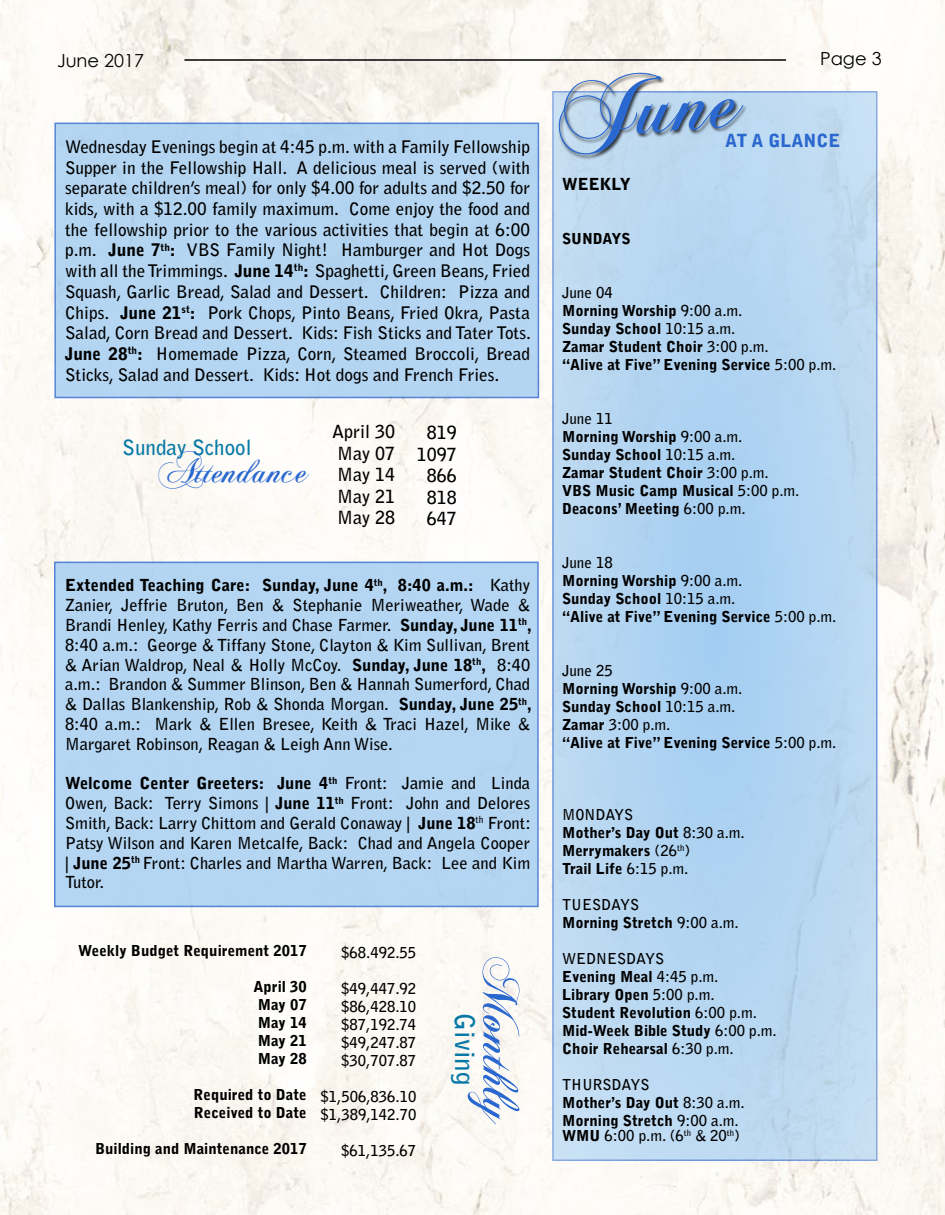
<style>
.page{position:relative;width:945px;height:1215px;background:#fff}
.page>*{position:absolute;margin:0;border:0;box-sizing:border-box;transform-origin:0 0}
.t1{font:90px "Chopin Script";color:#2a67ce}
.t2{font:54px "Chopin Script";color:#2a67ce}
.t3{font:36px "Chopin Script";color:#2a67ce}
.t4{font:700 27px "Bell Gothic Std";color:#0879a6}
.t5{font:700 21px "Bell Gothic Std";color:#0879a6}
.t6{font:700 18px/21.6px "Bell Gothic Std";color:#000;text-align:justify}
.t7{font:18px "Century Gothic";color:#000}
.t8{font:900 18px "Bell Gothic Std";color:#2a67ce}
.t9{font:700 17.25px/20.7px "Bell Gothic Std";color:#000;text-align:justify}
.t10{font:700 16.5px/19.8px "Bell Gothic Std";color:#000;text-align:justify}
.t11{font:900 16.5px "Bell Gothic Std";color:#000}
.t12{font:900 15px/18px "Bell Gothic Std";color:#000}
.t13{font:700 15px/18px "Bell Gothic Std";color:#000}
.s1{font-weight:900}
.s2{font-weight:700}
</style>
<div class="page">
<img style="left:0;top:0;width:945px;height:1215px">
<div style="left:54px;top:123px;width:485px;height:275px;background:#b4d5f2;border:2px solid #2a67ce"></div>
<hr style="left:184px;top:59px;width:602px;height:2px;background:#000">
<svg style="left:552px;top:91px;width:326px;height:1070px;background:#b6d6f1"></svg>
<div style="left:558px;top:72px;width:190px;height:88px;background:#000;opacity:.75"></div>
<div style="left:54px;top:562px;width:485px;height:345px;background:#b4d6f2;border:2px solid #2a67ce"></div>
<p class="t7" style="left:57px;top:48px;width:89px">June 2017</p>
<p class="t7" style="left:820px;top:45px;width:63px">Page 3</p>
<h1 class="t1" style="left:553px;top:55px;width:186px;rotate:-4deg">June</h1>
<p class="t8" style="left:725px;top:130px;width:117px">AT A GLANCE</p>
<p class="t9" style="left:65px;top:136px;width:467px">Wednesday Evenings begin at 4:45 p.m. with a Family Fellowship Supper in the Fellowship Hall. A delicious meal is served (with separate children’s meal) for only $4.00 for adults and $2.50 for kids, with a $12.00 family maximum. Come enjoy the food and the fellowship prior to the various activities that begin at 6:00 p.m. <span class="s1">June 7</span><sup>th</sup><span class="s1">:</span> VBS Family Night! Hamburger and Hot Dogs with all the Trimmings. <span class="s1">June 14</span><sup>th</sup><span class="s1">:</span> Spaghetti, Green Beans, Fried Squash, Garlic Bread, Salad and Dessert. Children: Pizza and Chips. <span class="s1">June 21</span><sup>st</sup><span class="s1">:</span> Pork Chops, Pinto Beans, Fried Okra, Pasta Salad, Corn Bread and Dessert. Kids: Fish Sticks and Tater Tots.<br><span class="s1">June 28</span><sup>th</sup><span class="s1">:</span> Homemade Pizza, Corn, Steamed Broccoli, Bread Sticks, Salad and Dessert. Kids: Hot dogs and French Fries.</p>
<p class="t11" style="left:562px;top:174px;width:70px">WEEKLY</p>
<p class="t12" style="left:562px;top:229px;width:70px">SUNDAYS</p>
<p class="t12" style="left:562px;top:283px;width:276px"><span class="s2">June 04<br></span>Morning Worship <span class="s2">9:00 a.m.<br></span>Sunday School <span class="s2">10:15 a.m.<br></span>Zamar Student Choir <span class="s2">3:00 p.m.<br></span>“Alive at Five” Evening Service <span class="s2">5:00 p.m.</span></p>
<h3 class="t5" style="left:122px;top:435px;width:131px">Sunday School</h3>
<h3 class="t3" style="left:159px;top:448px;width:152px">Attendance</h3>
<p class="t6" style="left:332px;top:421px;width:64px">April 30<br>May 07<br>May 14<br>May 21<br>May 28</p>
<p class="t6" style="left:417px;top:422px;width:42px;text-align:center">819<br>1097<br>866<br>818<br>647</p>
<p class="t10" style="left:65px;top:576px;width:468px"><span class="s1">Extended Teaching Care: Sunday, June 4</span><sup>th</sup><span class="s1">, 8:40 a.m.:</span> Kathy Zanier, Jeffrie Bruton, Ben &amp; Stephanie Meriweather, Wade &amp; Brandi Henley, Kathy Ferris and Chase Farmer. <span class="s1">Sunday, June 11</span><sup>th</sup><span class="s1">, </span>8:40 a.m.: George &amp; Tiffany Stone, Clayton &amp; Kim Sullivan, Brent &amp; Arian Waldrop, Neal &amp; Holly McCoy. <span class="s1">Sunday, June 18</span><sup>th</sup><span class="s1">,</span> 8:40 a.m.: Brandon &amp; Summer Blinson, Ben &amp; Hannah Sumerford, Chad &amp; Dallas Blankenship, Rob &amp; Shonda Morgan. <span class="s1">Sunday, June 25</span><sup>th</sup><span class="s1">, </span>8:40 a.m.: Mark &amp; Ellen Bresee, Keith &amp; Traci Hazel, Mike &amp; Margaret Robinson, Reagan &amp; Leigh Ann Wise.</p>
<p class="t10" style="left:65px;top:774px;width:467px"><span class="s1">Welcome Center Greeters: June 4</span><sup>th</sup> Front: Jamie and Linda Owen, Back: Terry Simons | <span class="s1">June 11</span><sup>th</sup> Front: John and Delores Smith, Back: Larry Chittom and Gerald Conaway | <span class="s1">June 18</span><sup>th</sup> Front:<br>Patsy Wilson and Karen Metcalfe, Back: Chad and Angela Cooper | <span class="s1">June 25</span><sup>th</sup> Front: Charles and Martha Warren, Back: Lee and Kim Tutor.</p>
<p class="t12" style="left:78px;top:942px;width:230px">Weekly Budget Requirement 2017</p>
<p class="t12" style="left:254px;top:978px;width:55px;text-align:justify">April 30<br>May 07<br>May 14<br>May 21<br>May 28</p>
<p class="t12" style="left:194px;top:1086px;width:115px">Required to Date<br>Received to Date</p>
<p class="t12" style="left:95px;top:1140px;width:213px">Building and Maintenance 2017</p>
<p class="t13" style="left:341px;top:944px;width:77px">$68.492.55</p>
<p class="t13" style="left:341px;top:980px;width:77px;text-align:justify">$49,447.92 $86,428.10 $87,192.74 $49,247.87 $30,707.87</p>
<p class="t13" style="left:321px;top:1088px;width:97px">$1,506,836.10 $1,389,142.70</p>
<p class="t13" style="left:341px;top:1142px;width:77px">$61,135.67</p>
<h2 class="t2" style="left:534px;top:957px;width:179px;rotate:90deg">Monthly</h2>
<h3 class="t4" style="left:481px;top:1013px;width:74px;rotate:90deg">Giving</h3>
<p class="t12" style="left:562px;top:409px;width:239px"><span class="s2">June 11<br></span>Morning Worship <span class="s2">9:00 a.m.<br></span>Sunday School <span class="s2">10:15 a.m.<br></span>Zamar Student Choir <span class="s2">3:00 p.m.<br></span>VBS Music Camp Musical <span class="s2">5:00 p.m.<br></span>Deacons’ Meeting <span class="s2">6:00 p.m.</span></p>
<p class="t12" style="left:562px;top:553px;width:276px"><span class="s2">June 18<br></span>Morning Worship <span class="s2">9:00 a.m.<br></span>Sunday School <span class="s2">10:15 a.m.<br></span>“Alive at Five” Evening Service <span class="s2">5:00 p.m.</span></p>
<p class="t12" style="left:562px;top:661px;width:276px"><span class="s2">June 25<br></span>Morning Worship <span class="s2">9:00 a.m.<br></span>Sunday School <span class="s2">10:15 a.m.<br></span>Zamar <span class="s2">3:00 p.m.<br></span>“Alive at Five” Evening Service <span class="s2">5:00 p.m.</span></p>
<p class="t12" style="left:562px;top:805px;width:184px"><span class="s2">MONDAYS<br></span>Mother’s Day Out <span class="s2">8:30 a.m.<br></span>Merrymakers <span class="s2">(26</span><sup>th</sup><span class="s2">)<br></span>Trail Life <span class="s2">6:15 p.m.</span></p>
<p class="t13" style="left:562px;top:895px;width:178px">TUESDAYS<br><span class="s1">Morning Stretch</span> 9:00 a.m.</p>
<p class="t12" style="left:562px;top:949px;width:216px"><span class="s2">WEDNESDAYS<br></span>Evening Meal <span class="s2">4:45 p.m.<br></span>Library Open <span class="s2">5:00 p.m.<br></span>Student Revolution <span class="s2">6:00 p.m.<br></span>Mid-Week Bible Study <span class="s2">6:00 p.m.<br></span>Choir Rehearsal <span class="s2">6:30 p.m.</span></p>
<p class="t12" style="left:562px;top:1075px;width:184px"><span class="s2">THURSDAYS<br></span>Mother’s Day Out <span class="s2">8:30 a.m.<br></span>Morning Stretch <span class="s2">9:00 a.m.</span></p>
<p class="t13" style="left:562px;top:1127px;width:179px"><span class="s1">WMU</span> 6:00 p.m. (6<sup>th</sup> &amp; 20<sup>th</sup>)</p>
</div>
